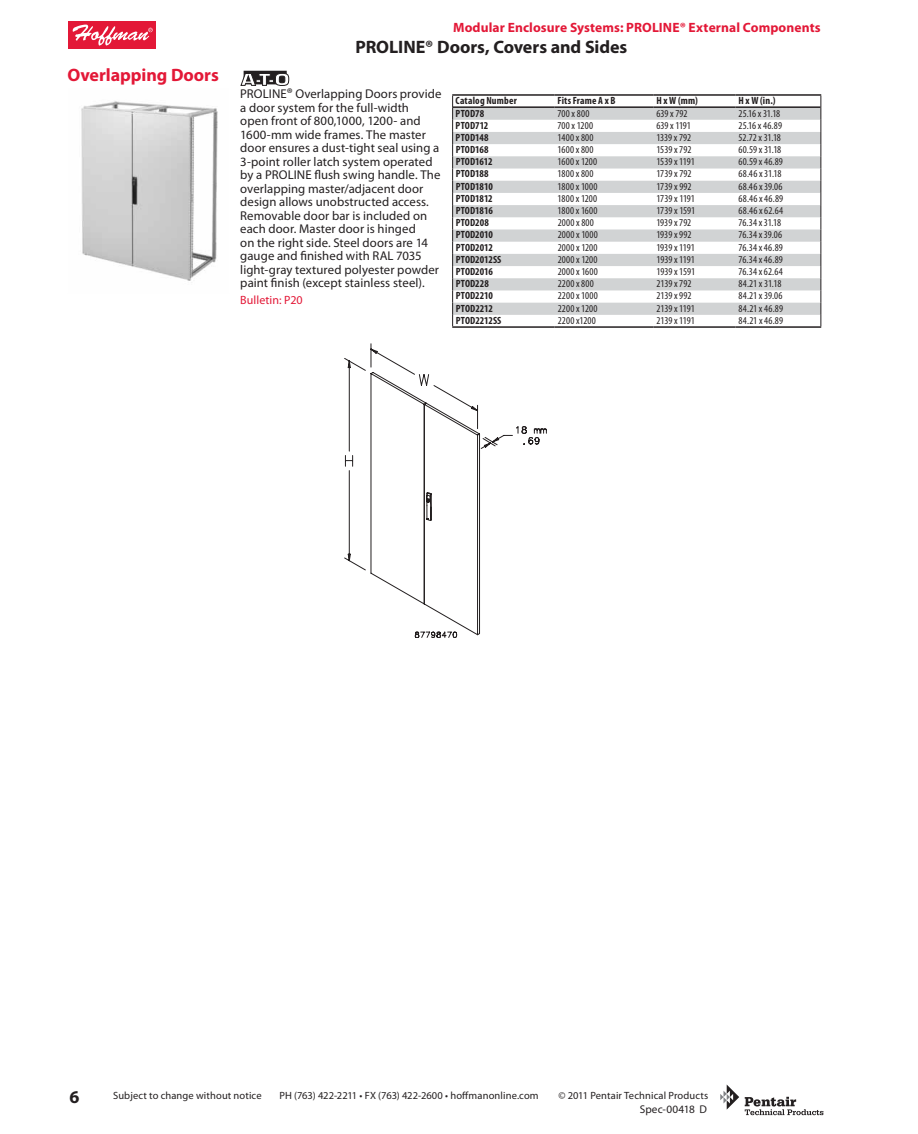
<style>
.page{position:relative;width:918px;height:1134px;background:#fff}
.page>*{position:absolute;margin:0;border:0;box-sizing:border-box;transform-origin:0 0}
.t1{font:700 18px "Myriad Pro";letter-spacing:-.005em;color:#231f20}
.t2{font:700 18px "Myriad Pro";letter-spacing:-.005em;color:#e31837}
.t3{font:700 13.5px "Myriad Pro";letter-spacing:.01em;color:#e31837}
.t4{font:12.75px/13.5px "Myriad Pro";letter-spacing:.005em;color:#231f20}
.t5{font:12px "Myriad Pro";letter-spacing:.005em;color:#e31837}
.t6{font:11.25px "Myriad Pro";letter-spacing:.02em;color:#231f20}
.t7{font:condensed 10.5px "Myriad Pro";letter-spacing:.005em;color:#231f20}
.t8{font:700 condensed 10.5px "Myriad Pro";letter-spacing:.01em;color:#231f20}
.t9{font:10.5px "Myriad Pro";letter-spacing:.01em;color:#231f20}
.t10{font:condensed 10.5px "Myriad Pro";letter-spacing:-.015em;color:#231f20}
.t11{font:condensed 10.5px "Myriad Pro";letter-spacing:.025em;color:#231f20}
.s1{font-size:14.25px}
</style>
<div class="page">
<div style="left:69px;top:21px;width:87px;height:28px;background:#e31837"></div>
<svg style="left:73px;top:25px;width:80px;height:21px"></svg>
<svg style="left:745px;top:1097px;width:78px;height:18px"></svg>
<svg style="left:720px;top:1085px;width:19px;height:25px"></svg>
<div style="left:244px;top:71px;width:43px;height:13px;border:1px solid #231f20"></div>
<svg style="left:241px;top:73px;width:48px;height:13px"></svg>
<img style="left:81px;top:101px;width:137px;height:180px">
<svg style="left:453px;top:108px;width:367px;height:207px;fill:#d7d8d9"></svg>
<hr style="left:452px;top:94px;width:103px;height:2px;background:#231f20">
<hr style="left:453px;top:106px;width:102px;height:2px;background:#231f20">
<hr style="left:555px;top:94px;width:98px;height:2px;background:#231f20">
<hr style="left:555px;top:106px;width:98px;height:2px;background:#231f20">
<hr style="left:653px;top:94px;width:82px;height:2px;background:#231f20">
<hr style="left:653px;top:106px;width:82px;height:2px;background:#231f20">
<hr style="left:735px;top:94px;width:86px;height:2px;background:#231f20">
<hr style="left:735px;top:106px;width:86px;height:2px;background:#231f20">
<hr style="left:452px;top:326px;width:103px;height:2px;background:#231f20">
<svg style="left:452px;top:96px;width:1px;height:230px"></svg>
<hr style="left:555px;top:326px;width:98px;height:2px;background:#231f20">
<hr style="left:653px;top:326px;width:82px;height:2px;background:#231f20">
<hr style="left:735px;top:326px;width:86px;height:2px;background:#231f20">
<svg style="left:820px;top:96px;width:1px;height:230px"></svg>
<svg style="left:344px;top:344px;width:203px;height:291px"></svg>
<h1 class="t2" style="left:68px;top:63px;width:153px">Overlapping Doors</h1>
<p class="t3" style="left:453px;top:19px;width:369px">Modular Enclosure Systems: PROLINE® External Components</p>
<h1 class="t1" style="left:356px;top:36px;width:273px">PROLINE® Doors, Covers and Sides</h1>
<p class="t4" style="left:240px;top:87px;width:203px">PROLINE<span class="s1">®</span> Overlapping Doors provide a door system for the full-width<br>open front of 800,1000, 1200- and 1600-mm wide frames. The master door ensures a dust-tight seal using a 3-point roller latch system operated by a PROLINE flush swing handle. The overlapping master/adjacent door design allows unobstructed access.<br>Removable door bar is included on each door. Master door is hinged<br>on the right side. Steel doors are 14 gauge and finished with RAL 7035 light-gray textured polyester powder paint finish (except stainless steel).</p>
<p class="t5" style="left:240px;top:292px;width:64px">Bulletin: P20</p>
<p class="t8" style="left:456px;top:94px;width:63px">Catalog Number</p>
<p class="t8" style="left:558px;top:94px;width:60px">Fits Frame A x B</p>
<p class="t8" style="left:656px;top:94px;width:43px">H x W (mm)</p>
<p class="t8" style="left:738px;top:94px;width:39px">H x W (in.)</p>
<p class="t8" style="left:456px;top:106px;width:30px">PTOD78</p>
<p class="t7" style="left:558px;top:107px;width:33px">700 x 800</p>
<p class="t7" style="left:656px;top:107px;width:33px">639 x 792</p>
<p class="t7" style="left:738px;top:107px;width:43px">25.16 x 31.18</p>
<p class="t8" style="left:456px;top:119px;width:34px">PTOD712</p>
<p class="t7" style="left:558px;top:119px;width:37px">700 x 1200</p>
<p class="t7" style="left:656px;top:119px;width:36px">639 x 1191</p>
<p class="t7" style="left:738px;top:119px;width:45px">25.16 x 46.89</p>
<p class="t8" style="left:456px;top:131px;width:35px">PTOD148</p>
<p class="t7" style="left:558px;top:131px;width:38px">1400 x 800</p>
<p class="t7" style="left:656px;top:131px;width:36px">1339 x 792</p>
<p class="t7" style="left:739px;top:131px;width:44px">52.72 x 31.18</p>
<p class="t8" style="left:456px;top:143px;width:35px">PTOD168</p>
<p class="t7" style="left:558px;top:143px;width:38px">1600 x 800</p>
<p class="t7" style="left:656px;top:143px;width:36px">1539 x 792</p>
<p class="t7" style="left:739px;top:143px;width:44px">60.59 x 31.18</p>
<p class="t8" style="left:456px;top:155px;width:38px">PTOD1612</p>
<p class="t7" style="left:558px;top:155px;width:41px">1600 x 1200</p>
<p class="t7" style="left:656px;top:155px;width:40px">1539 x 1191</p>
<p class="t7" style="left:739px;top:155px;width:46px">60.59 x 46.89</p>
<p class="t8" style="left:456px;top:167px;width:35px">PTOD188</p>
<p class="t7" style="left:558px;top:168px;width:37px">1800 x 800</p>
<p class="t7" style="left:656px;top:168px;width:37px">1739 x 792</p>
<p class="t7" style="left:739px;top:168px;width:44px">68.46 x 31.18</p>
<p class="t8" style="left:456px;top:180px;width:39px">PTOD1810</p>
<p class="t11" style="left:558px;top:180px;width:41px">1800 x 1000</p>
<p class="t7" style="left:656px;top:180px;width:37px">1739 x 992</p>
<p class="t7" style="left:739px;top:180px;width:46px">68.46 x 39.06</p>
<p class="t8" style="left:456px;top:192px;width:39px">PTOD1812</p>
<p class="t7" style="left:558px;top:192px;width:41px">1800 x 1200</p>
<p class="t7" style="left:656px;top:192px;width:40px">1739 x 1191</p>
<p class="t7" style="left:739px;top:192px;width:46px">68.46 x 46.89</p>
<p class="t8" style="left:456px;top:204px;width:39px">PTOD1816</p>
<p class="t7" style="left:558px;top:204px;width:41px">1800 x 1600</p>
<p class="t7" style="left:656px;top:204px;width:40px">1739 x 1591</p>
<p class="t7" style="left:739px;top:204px;width:46px">68.46 x 62.64</p>
<p class="t8" style="left:456px;top:216px;width:35px">PTOD208</p>
<p class="t7" style="left:558px;top:216px;width:38px">2000 x 800</p>
<p class="t7" style="left:656px;top:216px;width:36px">1939 x 792</p>
<p class="t7" style="left:739px;top:216px;width:44px">76.34 x 31.18</p>
<p class="t8" style="left:456px;top:228px;width:39px">PTOD2010</p>
<p class="t11" style="left:558px;top:229px;width:42px">2000 x 1000</p>
<p class="t7" style="left:657px;top:229px;width:37px">1939 x 992</p>
<p class="t7" style="left:739px;top:229px;width:45px">76.34 x 39.06</p>
<p class="t8" style="left:456px;top:241px;width:39px">PTOD2012</p>
<p class="t7" style="left:558px;top:241px;width:41px">2000 x 1200</p>
<p class="t10" style="left:657px;top:241px;width:40px">1939 x 1191</p>
<p class="t7" style="left:739px;top:241px;width:46px">76.34 x 46.89</p>
<p class="t8" style="left:456px;top:253px;width:47px">PTOD2012SS</p>
<p class="t7" style="left:558px;top:253px;width:41px">2000 x 1200</p>
<p class="t10" style="left:657px;top:253px;width:40px">1939 x 1191</p>
<p class="t7" style="left:739px;top:253px;width:46px">76.34 x 46.89</p>
<p class="t8" style="left:456px;top:265px;width:39px">PTOD2016</p>
<p class="t11" style="left:558px;top:265px;width:42px">2000 x 1600</p>
<p class="t7" style="left:657px;top:265px;width:40px">1939 x 1591</p>
<p class="t7" style="left:739px;top:265px;width:46px">76.34 x 62.64</p>
<p class="t8" style="left:456px;top:277px;width:35px">PTOD228</p>
<p class="t7" style="left:558px;top:277px;width:38px">2200 x 800</p>
<p class="t7" style="left:657px;top:277px;width:36px">2139 x 792</p>
<p class="t7" style="left:739px;top:277px;width:44px">84.21 x 31.18</p>
<p class="t8" style="left:456px;top:289px;width:39px">PTOD2210</p>
<p class="t7" style="left:558px;top:290px;width:42px">2200 x 1000</p>
<p class="t7" style="left:657px;top:290px;width:37px">2139 x 992</p>
<p class="t7" style="left:739px;top:290px;width:45px">84.21 x 39.06</p>
<p class="t8" style="left:456px;top:301px;width:39px">PTOD2212</p>
<p class="t7" style="left:558px;top:302px;width:41px">2200 x 1200</p>
<p class="t10" style="left:657px;top:302px;width:40px">2139 x 1191</p>
<p class="t7" style="left:739px;top:302px;width:46px">84.21 x 46.89</p>
<p class="t8" style="left:456px;top:314px;width:47px">PTOD2212SS</p>
<p class="t7" style="left:558px;top:314px;width:40px">2200 x1200</p>
<p class="t10" style="left:657px;top:314px;width:40px">2139 x 1191</p>
<p class="t7" style="left:739px;top:314px;width:46px">84.21 x 46.89</p>
<h1 class="t1" style="left:69px;top:1086px;width:11px">6</h1>
<p class="t9" style="left:113px;top:1089px;width:150px">Subject to change without notice</p>
<p class="t9" style="left:280px;top:1089px;width:261px">PH (763) 422-2211 • FX (763) 422-2600 • hoffmanonline.com</p>
<p class="t9" style="left:558px;top:1089px;width:152px">© 2011 Pentair Technical Products</p>
<p class="t6" style="left:640px;top:1102px;width:69px">Spec-00418 D</p>
</div>
